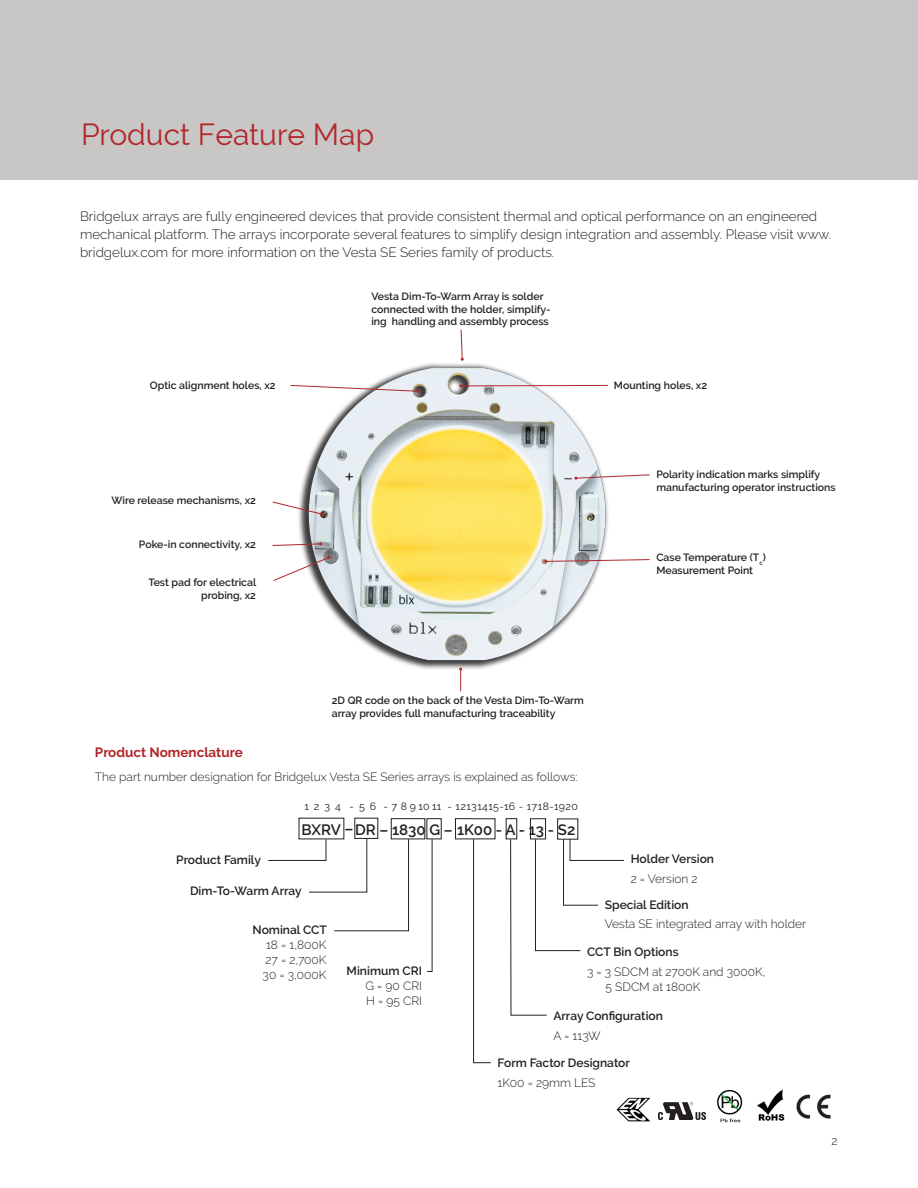
<style>
.page{position:relative;width:918px;height:1188px;background:#fff}
.page>*{position:absolute;margin:0;border:0;box-sizing:border-box;transform-origin:0 0}
.section_header{font:30px "Raleway";color:#b1272c}
.main_text_block{font:600 15px "Raleway";color:#231f20}
.main_text_block-2{font:300 13.5px/18px "Raleway";color:#231f20}
.main_text_block-3{font:700 13.5px "Raleway";color:#b1272c}
.main_text_block-4{font:300 12px/15px "Raleway";color:#231f20}
.main_text_block-5{font:600 12px "Raleway";color:#231f20}
.main_text_block-6{font:600 10.5px/12.8px "Raleway";color:#231f20}
.main_text_block-7{font:10.5px "Raleway";letter-spacing:.04em;color:#231f20}
</style>
<div class="page">
<div style="left:0;top:0;width:918px;height:180px;background:#c8c7c6"></div>
<svg style="left:426px;top:839px;width:7px;height:133px"></svg>
<svg style="left:473px;top:839px;width:19px;height:224px"></svg>
<div style="left:391px;top:818px;width:34px;height:21px;border:1px solid #231f20"></div>
<div style="left:557px;top:819px;width:21px;height:21px;border:1px solid #231f20"></div>
<div style="left:455px;top:818px;width:40px;height:21px;border:1px solid #231f20"></div>
<div style="left:506px;top:818px;width:11px;height:21px;border:1px solid #231f20"></div>
<svg style="left:268px;top:838px;width:141px;height:94px"></svg>
<div style="left:530px;top:818px;width:16px;height:21px;border:1px solid #231f20"></div>
<img style="left:298px;top:363px;width:310px;height:307px">
<svg style="left:460px;top:329px;width:4px;height:32px"></svg>
<svg style="left:272px;top:542px;width:50px;height:4px"></svg>
<svg style="left:544px;top:559px;width:106px;height:4px"></svg>
<svg style="left:459px;top:384px;width:149px;height:4px"></svg>
<svg style="left:574px;top:474px;width:76px;height:6px"></svg>
<svg style="left:290px;top:385px;width:130px;height:8px"></svg>
<svg style="left:459px;top:667px;width:3px;height:24px"></svg>
<svg style="left:273px;top:556px;width:58px;height:26px"></svg>
<svg style="left:272px;top:501px;width:52px;height:15px"></svg>
<img style="left:756px;top:1089px;width:29px;height:32px">
<img style="left:718px;top:1090px;width:25px;height:33px">
<img style="left:659px;top:1102px;width:46px;height:18px">
<img style="left:616px;top:1097px;width:35px;height:25px">
<img style="left:796px;top:1094px;width:35px;height:25px">
<svg style="left:510px;top:839px;width:114px;height:177px"></svg>
<p class="section_header" style="left:81px;top:117px;width:295px">Product Feature Map</p>
<p class="main_text_block-2" style="left:80px;top:208px;width:753px">Bridgelux arrays are fully engineered devices that provide consistent thermal and optical performance on an engineered mechanical platform. The arrays incorporate several features to simplify design integration and assembly. Please visit www. bridgelux.com for more information on the Vesta SE Series family of products.</p>
<p class="main_text_block-6" style="left:150px;top:379px;width:127px">Optic alignment holes, x2</p>
<p class="main_text_block-6" style="left:111px;top:493px;width:146px">Wire release mechanisms, x2</p>
<p class="main_text_block-6" style="left:139px;top:538px;width:118px">Poke-in connectivity, x2</p>
<p class="main_text_block-6" style="left:148px;top:576px;width:109px;text-align:right">Test pad for electrical probing, x2</p>
<p class="main_text_block-6" style="left:371px;top:290px;width:181px">Vesta Dim-To-Warm Array is solder connected with the holder, simplify&shy;ing handling and assembly process</p>
<p class="main_text_block-6" style="left:614px;top:379px;width:95px">Mounting holes, x2</p>
<p class="main_text_block-6" style="left:656px;top:468px;width:165px">Polarity indication marks simplify</p>
<p class="main_text_block-6" style="left:656px;top:481px;width:181px">manufacturing operator instructions</p>
<p class="main_text_block-6" style="left:656px;top:551px;width:111px">Case Temperature (T<sub>c</sub>)<br>Measurement Point</p>
<p class="main_text_block-6" style="left:332px;top:694px;width:254px">2D QR code on the back of the Vesta Dim-To-Warm array provides full manufacturing traceability</p>
<p class="main_text_block-3" style="left:95px;top:745px;width:149px">Product Nomenclature</p>
<p class="main_text_block-4" style="left:95px;top:769px;width:484px">The part number designation for Bridgelux Vesta SE Series arrays is explained as follows:</p>
<p class="main_text_block-7" style="left:304px;top:800px;width:275px">1 2 3 4 - 5 6 - 7 8 9 10 11 - 12131415-16 - 1718-1920</p>
<p class="main_text_block-5" style="left:176px;top:852px;width:86px">Product Family</p>
<p class="main_text_block" style="left:302px;top:821px;width:275px">BXRV DR – 1830 G – 1K00 - A - 13 - S2</p>
<p class="main_text_block-5" style="left:631px;top:852px;width:85px">Holder Version</p>
<p class="main_text_block-4" style="left:631px;top:871px;width:69px">2 = Version 2</p>
<p class="main_text_block-5" style="left:190px;top:884px;width:113px">Dim-To-Warm Array</p>
<p class="main_text_block-5" style="left:253px;top:923px;width:76px">Nominal CCT</p>
<p class="main_text_block-4" style="left:266px;top:937px;width:63px">18 = 1,800K<br>27 = 2,700K</p>
<p class="main_text_block-4" style="left:263px;top:967px;width:65px">30 = 3,000K</p>
<p class="main_text_block-5" style="left:347px;top:964px;width:77px">Minimum CRI</p>
<p class="main_text_block-4" style="left:366px;top:978px;width:58px">G = 90 CRI<br>H = 95 CRI</p>
<p class="main_text_block-5" style="left:605px;top:898px;width:85px">Special Edition</p>
<p class="main_text_block-4" style="left:605px;top:916px;width:203px">Vesta SE integrated array with holder</p>
<p class="main_text_block-5" style="left:587px;top:945px;width:93px">CCT Bin Options</p>
<p class="main_text_block-4" style="left:587px;top:964px;width:180px">3 = 3 SDCM at 2700K and 3000K,</p>
<p class="main_text_block-4" style="left:606px;top:979px;width:96px">5 SDCM at 1800K</p>
<p class="main_text_block-5" style="left:553px;top:1009px;width:111px">Array Configuration</p>
<p class="main_text_block-4" style="left:553px;top:1028px;width:49px">A = 113W</p>
<p class="main_text_block-5" style="left:498px;top:1056px;width:134px">Form Factor Designator</p>
<p class="main_text_block-4" style="left:498px;top:1075px;width:99px">1K00 = 29mm LES</p>
<p class="main_text_block-4" style="left:831px;top:1134px;width:8px">2</p>
</div>
